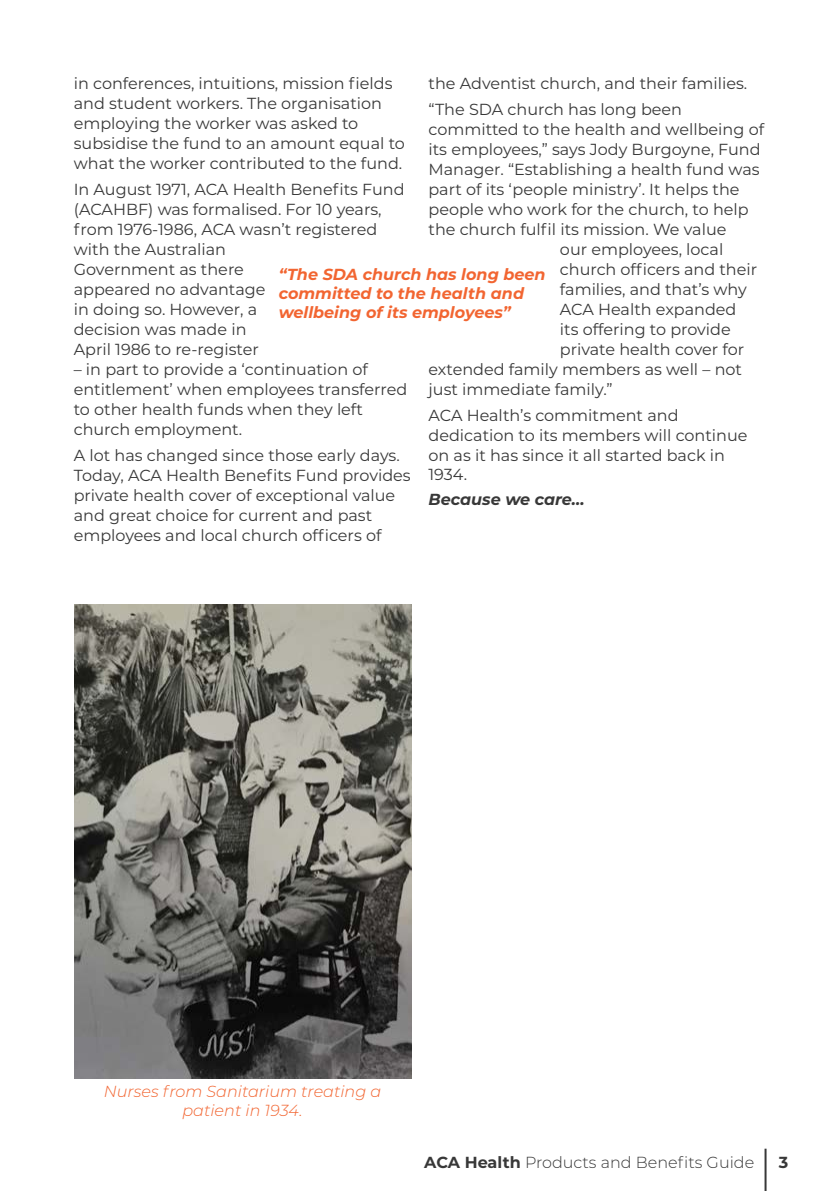
<style>
.page{position:relative;width:840px;height:1191px;background:#fff}
.page>*{position:absolute;margin:0;border:0;box-sizing:border-box;transform-origin:0 0}
.t1{font:16px/20px "Montserrat";color:#383838}
.t2{font:italic 700 16px/19.2px "Montserrat";color:#f26531}
.t3{font:italic 300 16px/19.2px "Montserrat";color:#f26531;text-align:center}
.t4{font:300 16px "Montserrat";color:#383838}
.t5{font:italic 700 16px "Montserrat";color:#383838}
.t6{font:700 16px "Montserrat";color:#383838}
.s1{font-weight:700}
</style>
<div class="page">
<hr style="left:764px;top:1148px;width:2px;height:43px;background:#383838">
<img style="left:74px;top:604px;width:337px;height:474px">
<p class="t1" style="left:428px;top:70px;width:320px;line-height:25.6px">the Adventist church, and their families. “The SDA church has long been</p>
<p class="t1" style="left:428px;top:119px;width:337px">committed to the health and wellbeing of</p>
<p class="t1" style="left:428px;top:139px;width:333px">its employees,” says Jody Burgoyne, Fund</p>
<p class="t1" style="left:428px;top:159px;width:332px">Manager. “Establishing a health fund was</p>
<p class="t1" style="left:428px;top:179px;width:312px">part of its ‘people ministry’. It helps the</p>
<p class="t1" style="left:428px;top:199px;width:321px">people who work for the church, to help</p>
<p class="t1" style="left:428px;top:219px;width:299px">the church fulfil its mission. We value</p>
<p class="t1" style="left:559px;top:239px;width:165px">our employees, local</p>
<p class="t1" style="left:559px;top:259px;width:199px">church officers and their</p>
<p class="t1" style="left:559px;top:279px;width:188px">families, and that’s why</p>
<p class="t1" style="left:559px;top:299px;width:178px">ACA Health expanded</p>
<p class="t1" style="left:559px;top:319px;width:172px">its offering to provide</p>
<p class="t1" style="left:559px;top:339px;width:186px">private health cover for</p>
<p class="t1" style="left:428px;top:359px;width:315px">extended family members as well – not</p>
<p class="t1" style="left:428px;top:379px;width:185px">just immediate family.”</p>
<p class="t1" style="left:428px;top:404px;width:320px">ACA Health’s commitment and dedication to its members will continue on as it has since it all started back in<br>1934.</p>
<p class="t5" style="left:428px;top:487px;width:157px">Because we care...</p>
<p class="t1" style="left:74px;top:73px;width:332px">in conferences, intuitions, mission fields and student workers. The organisation employing the worker was asked to subsidise the fund to an amount equal to what the worker contributed to the fund.</p>
<p class="t1" style="left:74px;top:179px;width:332px">In August 1971, ACA Health Benefits Fund (ACAHBF) was formalised. For 10 years, from 1976-1986, ACA wasn’t registered with the Australian<br>Government as there<br>appeared no advantage<br>in doing so. However, a<br>decision was made in<br>April 1986 to re-register</p>
<p class="t1" style="left:74px;top:359px;width:335px">– in part to provide a ‘continuation of entitlement’ when employees transferred to other health funds when they left church employment.</p>
<p class="t1" style="left:74px;top:444px;width:338px">A lot has changed since those early days.<br>Today, ACA Health Benefits Fund provides private health cover of exceptional value and great choice for current and past employees and local church officers of</p>
<p class="t2" style="left:278px;top:263px;width:268px">“The SDA church has long been committed to the health and wellbeing of its employees”</p>
<p class="t3" style="left:104px;top:1081px;width:279px">Nurses from Sanitarium treating a patient in 1934.</p>
<p class="t4" style="left:424px;top:1151px;width:331px"><span class="s1">ACA Health</span> Products and Benefits Guide</p>
<p class="t6" style="left:778px;top:1150px;width:11px">3</p>
</div>
